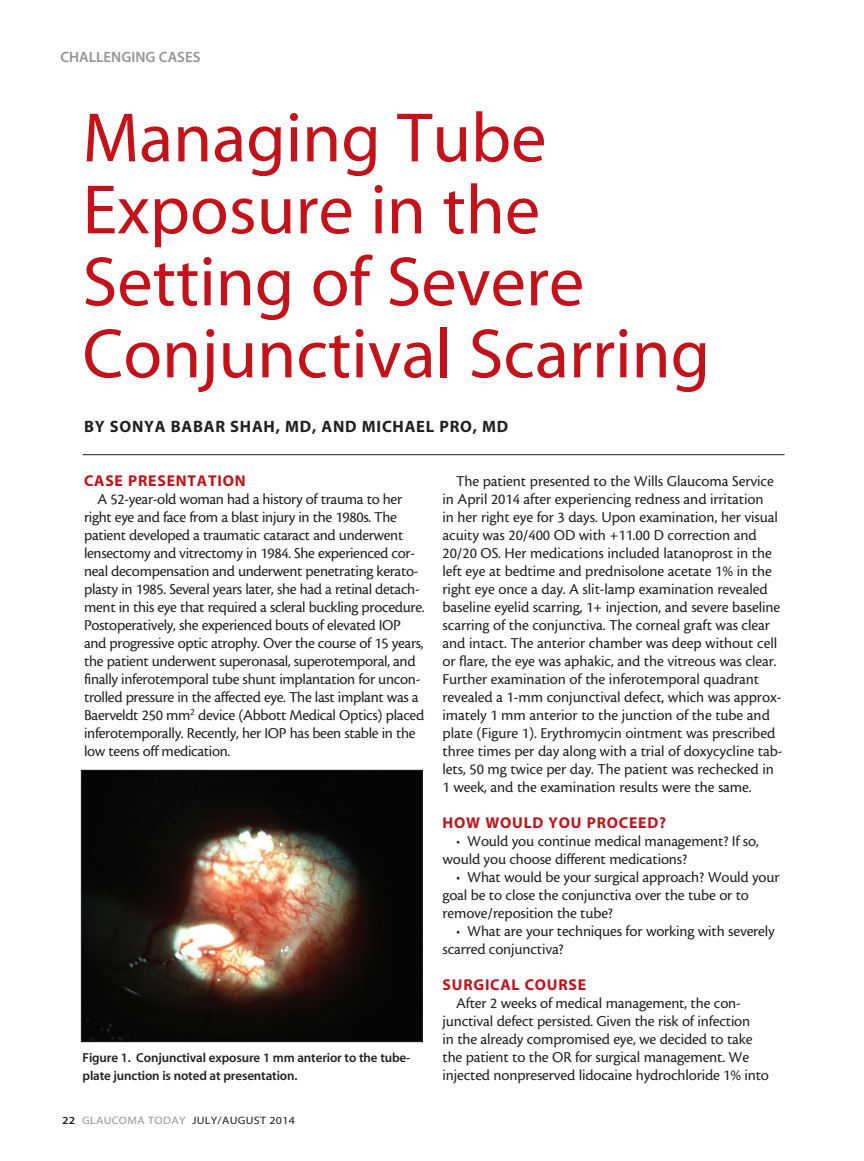
<style>
.page{position:relative;width:864px;height:1161px;background:#fff}
.page>*{position:absolute;margin:0;border:0;box-sizing:border-box;transform-origin:0 0}
.headline{font:70.5px/72px "Myriad MM 400 600";color:#c4121a}
.byline{font:16.5px "Myriad MM 700 600";letter-spacing:.045em;color:#231f20}
.body{font:15.75px/18px "Cronos MM 408 10";letter-spacing:-.01em;color:#231f20}
.subhead{font:15.75px "Myriad MM 700 600";letter-spacing:.05em;color:#c4121a}
.t1{font:15px "Myriad MM 565 600";color:#939598}
.t2{font:13.05px/18px "Myriad MM 565 600";letter-spacing:-.01em;color:#231f20}
.t3{font:10.8px "Myriad MM 400 600";letter-spacing:.025em;color:#231f20;scale:1.11 1}
.s1{font-family:"Myriad MM 565 600"}
.s2{color:#939598}
</style>
<div class="page">
<hr style="left:83px;top:454px;width:702px;height:1px;background:#231f20">
<img style="left:83px;top:772px;width:338px;height:268px">
<div style="left:81px;top:770px;width:342px;height:272px;border:1px solid #231f20"></div>
<p class="t1" style="left:60px;top:50px;width:142px">CHALLENGING CASES</p>
<p class="headline" style="left:83px;top:105px;width:629px">Managing Tube<br>Exposure in the<br>Setting of Severe<br>Conjunctival Scarring</p>
<p class="byline" style="left:84px;top:418px;width:426px">BY SONYA BABAR SHAH, MD, AND MICHAEL PRO, MD</p>
<p class="subhead" style="left:84px;top:473px;width:163px">CASE PRESENTATION</p>
<p class="body" style="left:84px;top:490px;width:342px;text-indent:14px">A 52-year-old woman had a history of trauma to her right eye and face from a blast injury in the 1980s. The patient developed a traumatic cataract and underwent lensectomy and vitrectomy in 1984. She experienced cor&shy;neal decompensation and underwent penetrating kerato&shy;plasty in 1985. Several years later, she had a retinal detach&shy;ment in this eye that required a scleral buckling procedure.<br>Postoperatively, she experienced bouts of elevated IOP and progressive optic atrophy. Over the course of 15 years, the patient underwent superonasal, superotemporal, and finally inferotemporal tube shunt implantation for uncon&shy;trolled pressure in the affected eye. The last implant was a Baerveldt 250 mm<sup>2</sup> device (Abbott Medical Optics) placed inferotemporally. Recently, her IOP has been stable in the low teens off medication.</p>
<p class="t2" style="left:82px;top:1049px;width:329px">Figure 1. Conjunctival exposure 1 mm anterior to the tube&shy;plate junction is noted at presentation.</p>
<p class="t3" style="left:62px;top:1115px;width:211px"><span class="s1">22</span> <span class="s2">GLAUCOMA TODAY</span> JULY/AUGUST 2014</p>
<p class="body" style="left:443px;top:472px;width:342px;text-indent:14px">The patient presented to the Wills Glaucoma Service in April 2014 after experiencing redness and irritation<br>in her right eye for 3 days. Upon examination, her visual acuity was 20/400 OD with +11.00 D correction and 20/20 OS. Her medications included latanoprost in the left eye at bedtime and prednisolone acetate 1% in the right eye once a day. A slit-lamp examination revealed baseline eyelid scarring, 1+ injection, and severe baseline scarring of the conjunctiva. The corneal graft was clear and intact. The anterior chamber was deep without cell or flare, the eye was aphakic, and the vitreous was clear.<br>Further examination of the inferotemporal quadrant revealed a 1-mm conjunctival defect, which was approx&shy;imately 1 mm anterior to the junction of the tube and plate (Figure 1). Erythromycin ointment was prescribed three times per day along with a trial of doxycycline tab&shy;lets, 50 mg twice per day. The patient was rechecked in 1 week, and the examination results were the same.</p>
<p class="subhead" style="left:443px;top:815px;width:225px">HOW WOULD YOU PROCEED?</p>
<p class="body" style="left:443px;top:832px;width:318px;text-indent:14px">• Would you continue medical management? If so, would you choose different medications?</p>
<p class="body" style="left:443px;top:868px;width:339px;text-indent:14px">• What would be your surgical approach? Would your goal be to close the conjunctiva over the tube or to remove/reposition the tube?</p>
<p class="body" style="left:443px;top:922px;width:334px;text-indent:14px">• What are your techniques for working with severely scarred conjunctiva?</p>
<p class="subhead" style="left:443px;top:977px;width:145px">SURGICAL COURSE</p>
<p class="body" style="left:443px;top:994px;width:328px;text-indent:14px">After 2 weeks of medical management, the con&shy;junctival defect persisted. Given the risk of infection<br>in the already compromised eye, we decided to take the patient to the OR for surgical management. We injected nonpreserved lidocaine hydrochloride 1% into</p>
</div>
